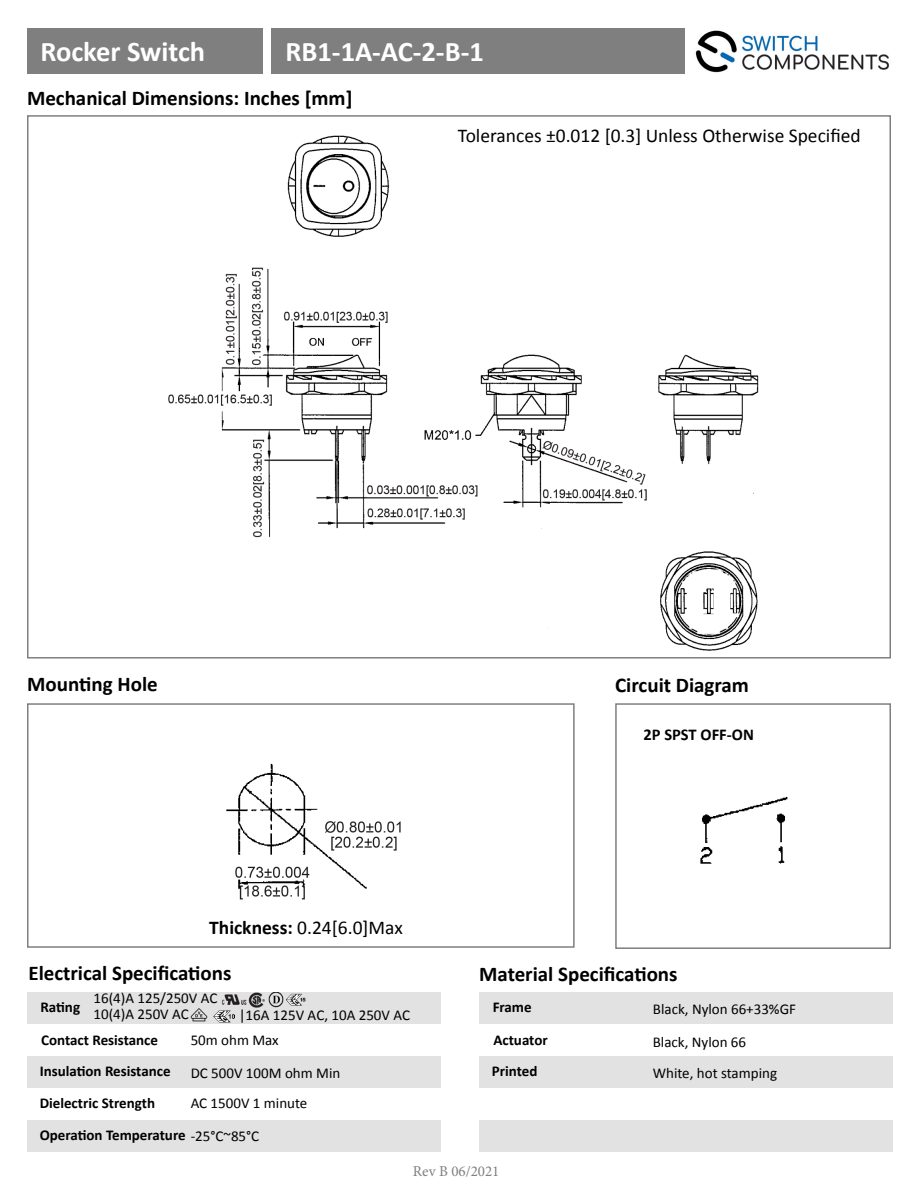
<style>
.page{position:relative;width:918px;height:1188px;background:#fff}
.page>*{position:absolute;margin:0;border:0;box-sizing:border-box;transform-origin:0 0}
.t1{font:700 28.5px "Calibri";color:#fff}
.t2{font:700 21px "Calibri";color:#000}
.t3{font:19.5px "Calibri";color:#000}
.t4{font:700 16.5px "Calibri";color:#000}
.t5{font:15px "Calibri";color:#000}
.t6{font:700 15px "Calibri";color:#000}
.t7{font:15px "Minion Pro";color:#7f7f7f}
.s1{font-weight:700}
.s2{font-weight:400}
</style>
<div class="page">
<img style="left:695px;top:30px;width:194px;height:43px">
<div style="left:27px;top:29px;width:236px;height:45px;background:#7f7f7f"></div>
<div style="left:27px;top:703px;width:548px;height:245px;border:2px solid #7f7f7f"></div>
<div style="left:615px;top:703px;width:276px;height:246px;border:2px solid #7f7f7f"></div>
<div style="left:271px;top:28px;width:414px;height:46px;background:#7f7f7f"></div>
<div style="left:27px;top:992px;width:414px;height:31px;background:#e2e2e2"></div>
<div style="left:479px;top:992px;width:414px;height:31px;background:#e2e2e2"></div>
<div style="left:27px;top:1056px;width:414px;height:32px;background:#e2e2e2"></div>
<div style="left:479px;top:1056px;width:414px;height:32px;background:#e2e2e2"></div>
<div style="left:27px;top:1120px;width:414px;height:32px;background:#e2e2e2"></div>
<div style="left:479px;top:1120px;width:414px;height:32px;background:#e2e2e2"></div>
<img style="left:221px;top:994px;width:26px;height:11px">
<img style="left:248px;top:993px;width:36px;height:15px">
<img style="left:287px;top:994px;width:19px;height:11px">
<img style="left:191px;top:1008px;width:16px;height:14px">
<img style="left:214px;top:1010px;width:20px;height:14px">
<img style="left:226px;top:763px;width:175px;height:137px">
<img style="left:700px;top:796px;width:88px;height:68px">
<img style="left:168px;top:135px;width:591px;height:516px">
<p class="t1" style="left:40px;top:31px;width:166px">Rocker Switch</p>
<p class="t1" style="left:286px;top:31px;width:200px">RB1-1A-AC-2-B-1</p>
<p class="t2" style="left:27px;top:83px;width:327px">Mechanical Dimensions: Inches [mm]</p>
<p class="t3" style="left:458px;top:124px;width:404px">Tolerances ±0.012 [0.3] Unless Otherwise Specified</p>
<p class="t2" style="left:27px;top:669px;width:132px">Mounting Hole</p>
<p class="t2" style="left:615px;top:671px;width:135px">Circuit Diagram</p>
<p class="t4" style="left:644px;top:722px;width:112px">2P SPST OFF-ON</p>
<p class="t3" style="left:209px;top:915px;width:195px"><span class="s1">Thickness:</span> 0.24[6.0]Max</p>
<p class="t2" style="left:28px;top:958px;width:205px">Electrical Specifications</p>
<p class="t2" style="left:479px;top:959px;width:200px">Material Specifications</p>
<p class="t5" style="left:93px;top:989px;width:125px">16(4)A 125/250V AC</p>
<p class="t5" style="left:93px;top:1005px;width:97px">10(4)A 250V AC</p>
<p class="t5" style="left:653px;top:1000px;width:145px">Black, Nylon 66+33%GF</p>
<p class="t6" style="left:40px;top:996px;width:41px">Rating</p>
<p class="t6" style="left:493px;top:996px;width:41px">Frame</p>
<p class="t6" style="left:41px;top:1029px;width:118px">Contact Resistance</p>
<p class="t5" style="left:191px;top:1031px;width:90px">50m ohm Max</p>
<p class="t6" style="left:493px;top:1029px;width:56px">Actuator</p>
<p class="t5" style="left:653px;top:1033px;width:95px">Black, Nylon 66</p>
<p class="t5" style="left:239px;top:1006px;width:173px">|16A 125V AC, 10A 250V AC</p>
<p class="t6" style="left:40px;top:1061px;width:132px">Insulation Resistance</p>
<p class="t6" style="left:492px;top:1061px;width:47px">Printed</p>
<p class="t6" style="left:40px;top:1093px;width:117px">Dielectric Strength</p>
<p class="t6" style="left:40px;top:1125px;width:221px">Operation Temperature <span class="s2">-25°C~85°C</span></p>
<p class="t5" style="left:191px;top:1064px;width:151px">DC 500V 100M ohm Min</p>
<p class="t5" style="left:653px;top:1064px;width:126px">White, hot stamping</p>
<p class="t5" style="left:191px;top:1094px;width:118px">AC 1500V 1 minute</p>
<p class="t7" style="left:413px;top:1162px;width:88px">Rev B 06/2021</p>
</div>
